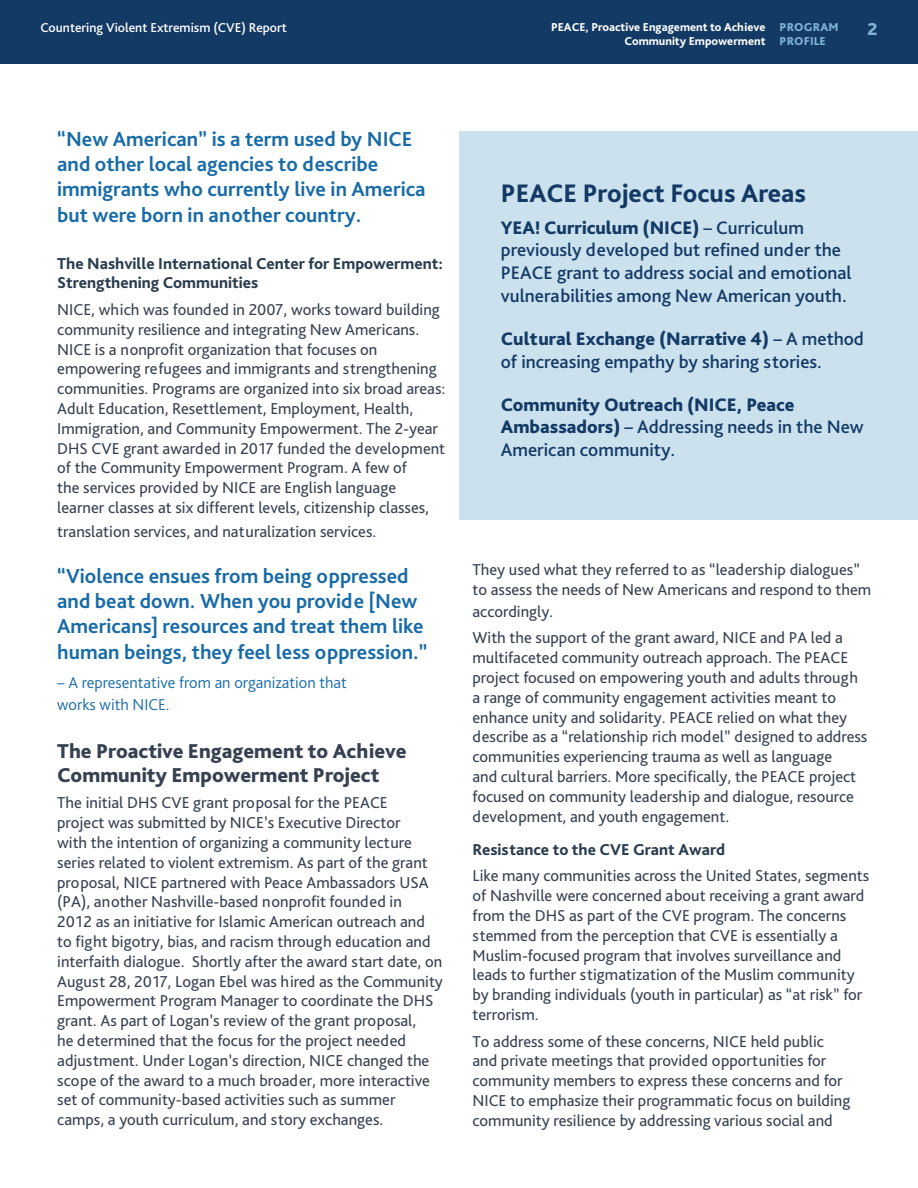
<style>
.page{position:relative;width:918px;height:1188px;background:#fff}
.page>*{position:absolute;margin:0;border:0;box-sizing:border-box;transform-origin:0 0}
.t1{font:800 26.55px "Bliss Pro";color:#133965}
.t2{font:700 21.15px/25.3px "Bliss Pro";color:#186ba7}
.t3{font:800 21px/24px "Bliss Pro";color:#374151}
.t4{font:500 18.9px/22.8px "Bliss Pro";color:#133965}
.t5{font:800 18px "Bliss Pro";color:#7eb4d3}
.t6{font:16.5px/19.8px "Bliss Pro";color:#374151}
.t7{font:800 16.5px/19.8px "Bliss Pro";color:#2a3d4f}
.t8{font:300 16.5px/21.6px "Bliss Pro";color:#186ba7}
.t9{font:500 13.5px "Bliss Pro";color:#fff}
.t10{font:800 12px/14.4px "Bliss Pro";color:#fff}
.s1{color:#7eb4d3}
.s2{font-weight:800}
</style>
<div class="page">
<div style="left:0;top:0;width:918px;height:64px;background:#133965"></div>
<div style="left:459px;top:131px;width:459px;height:388px;background:#cbe2ee"></div>
<p class="t9" style="left:40px;top:19px;width:248px">Countering Violent Extremism (CVE) Report</p>
<p class="t5" style="left:867px;top:18px;width:12px">2</p>
<p class="t10" style="left:625px;top:20px;width:216px;text-indent:-73px">PEACE, Proactive Engagement to Achieve <span class="s1">PROGRAM<br></span>Community Empowerment <span class="s1">PROFILE</span></p>
<p class="t2" style="left:57px;top:125px;width:370px">“New American” is a term used by NICE and other local agencies to describe immigrants who currently live in America but were born in another country.</p>
<h3 class="t7" style="left:57px;top:253px;width:387px">The Nashville International Center for Empowerment:<br>Strengthening Communities</h3>
<p class="t6" style="left:57px;top:299px;width:390px">NICE, which was founded in 2007, works toward building community resilience and integrating New Americans.<br>NICE is a nonproft organization that focuses on empowering refugees and immigrants and strengthening communities. Programs are organized into six broad areas:<br>Adult Education, Resettlement, Employment, Health, Immigration, and Community Empowerment. The 2-year DHS CVE grant awarded in 2017 funded the development of the Community Empowerment Program. A few of<br>the services provided by NICE are English language learner classes at six different levels, citizenship classes,</p>
<p class="t6" style="left:57px;top:521px;width:321px">translation services, and naturalization services.</p>
<p class="t2" style="left:57px;top:562px;width:372px">“Violence ensues from being oppressed and beat down. When you provide [New Americans] resources and treat them like human beings, they feel less oppression.”</p>
<p class="t8" style="left:57px;top:672px;width:291px">– A representative from an organization that works with NICE.</p>
<h2 class="t3" style="left:57px;top:738px;width:351px">The Proactive Engagement to Achieve<br>Community Empowerment Project</h2>
<p class="t6" style="left:57px;top:793px;width:387px">The initial DHS CVE grant proposal for the PEACE<br>project was submitted by NICE’s Executive Director<br>with the intention of organizing a community lecture series related to violent extremism. As part of the grant proposal, NICE partnered with Peace Ambassadors USA (PA), another Nashville-based nonproft founded in<br>2012 as an initiative for Islamic American outreach and to fght bigotry, bias, and racism through education and interfaith dialogue. Shortly after the award start date, on August 28, 2017, Logan Ebel was hired as the Community Empowerment Program Manager to coordinate the DHS grant. As part of Logan’s review of the grant proposal,<br>he determined that the focus for the project needed adjustment. Under Logan’s direction, NICE changed the scope of the award to a much broader, more interactive set of community-based activities such as summer camps, a youth curriculum, and story exchanges.</p>
<h3 class="t1" style="left:501px;top:177px;width:307px">PEACE Project Focus Areas</h3>
<p class="t4" style="left:501px;top:215px;width:352px"><span class="s2">YEA! Curriculum (NICE)</span> – Curriculum previously developed but refned under the PEACE grant to address social and emotional vulnerabilities among New American youth.</p>
<p class="t4" style="left:501px;top:327px;width:365px"><span class="s2">Cultural Exchange (Narrative 4)</span> – A method of increasing empathy by sharing stories.</p>
<p class="t4" style="left:501px;top:392px;width:364px"><span class="s2">Community Outreach (NICE, Peace<br>Ambassadors)</span> – Addressing needs in the New<br>American community.</p>
<p class="t6" style="left:472px;top:560px;width:400px">They used what they referred to as “leadership dialogues” to assess the needs of New Americans and respond to them</p>
<p class="t6" style="left:472px;top:601px;width:82px">accordingly.</p>
<p class="t6" style="left:472px;top:628px;width:396px">With the support of the grant award, NICE and PA led a multifaceted community outreach approach. The PEACE project focused on empowering youth and adults through a range of community engagement activities meant to enhance unity and solidarity. PEACE relied on what they describe as a “relationship rich model” designed to address communities experiencing trauma as well as language<br>and cultural barriers. More specifcally, the PEACE project focused on community leadership and dialogue, resource development, and youth engagement.</p>
<h3 class="t7" style="left:472px;top:839px;width:254px">Resistance to the CVE Grant Award</h3>
<p class="t6" style="left:472px;top:866px;width:398px">Like many communities across the United States, segments of Nashville were concerned about receiving a grant award from the DHS as part of the CVE program. The concerns stemmed from the perception that CVE is essentially a Muslim-focused program that involves surveillance and leads to further stigmatization of the Muslim community by branding individuals (youth in particular) as “at risk” for terrorism.</p>
<p class="t6" style="left:472px;top:1031px;width:379px">To address some of these concerns, NICE held public and private meetings that provided opportunities for community members to express these concerns and for NICE to emphasize their programmatic focus on building community resilience by addressing various social and</p>
</div>
